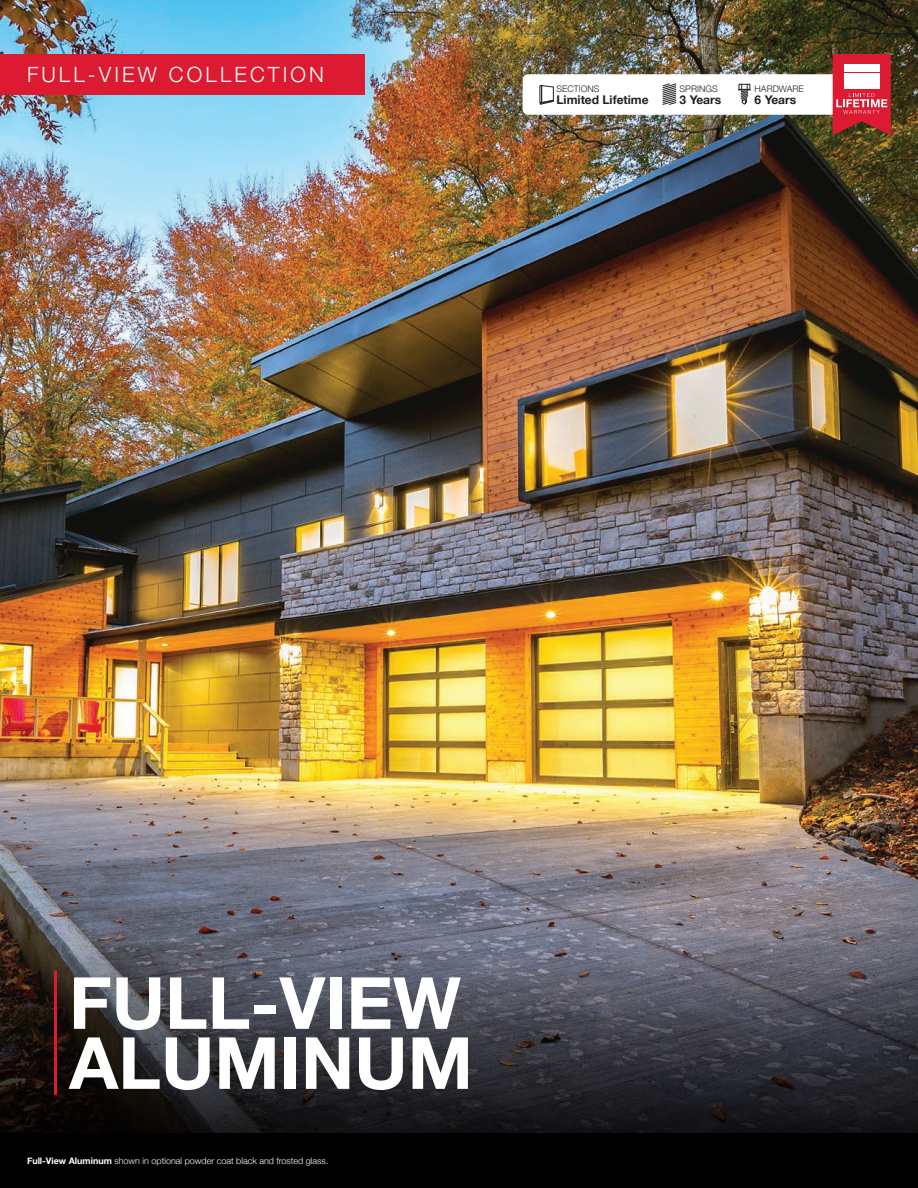
<style>
.page{position:relative;width:918px;height:1188px;background:#fff}
.page>*{position:absolute;margin:0;border:0;box-sizing:border-box;transform-origin:0 0}
.t1{font:700 72px/60px "Helvetica Neue";color:#fff}
.t2{font:300 21px "Helvetica Neue";letter-spacing:.15em;color:#fff}
.t3{font:700 12px "Helvetica Neue";color:#231f20}
.t4{font:300 9px "Helvetica Neue";color:#fff}
.t5{font:300 9px "Helvetica Neue";color:#231f20}
.s1{font-weight:700}
</style>
<div class="page">
<img style="left:0;top:0;width:918px;height:932px">
<svg style="left:0;top:932px;width:918px;height:201px;background:#3d3d44"></svg>
<hr style="left:54px;top:971px;width:3px;height:124px;background:#dc1a32">
<div style="left:0;top:1133px;width:918px;height:55px;background:#000001"></div>
<div style="left:0;top:54px;width:364px;height:40px;background:#dc1a32"></div>
<img style="left:523px;top:54px;width:368px;height:81px">
<div style="left:868px;top:82px;width:12px;height:7px;background:#fff"></div>
<div style="left:856px;top:73px;width:11px;height:8px;background:#fff"></div>
<div style="left:868px;top:73px;width:12px;height:8px;background:#fff"></div>
<div style="left:856px;top:82px;width:11px;height:7px;background:#fff"></div>
<div style="left:844px;top:82px;width:11px;height:7px;background:#fff"></div>
<div style="left:844px;top:73px;width:11px;height:8px;background:#fff"></div>
<div style="left:844px;top:65px;width:11px;height:7px;background:#fff"></div>
<div style="left:856px;top:65px;width:11px;height:7px;background:#fff"></div>
<div style="left:868px;top:65px;width:12px;height:7px;background:#fff"></div>
<p class="t2" style="left:27px;top:57px;width:299px">FULL-VIEW COLLECTION</p>
<p class="t5" style="left:557px;top:81px;width:45px">SECTIONS</p>
<p class="t3" style="left:557px;top:90px;width:94px">Limited Lifetime</p>
<p class="t5" style="left:680px;top:81px;width:40px">SPRINGS</p>
<p class="t3" style="left:680px;top:90px;width:43px">3 Years</p>
<p class="t5" style="left:755px;top:81px;width:51px">HARDWARE</p>
<p class="t3" style="left:755px;top:90px;width:43px">6 Years</p>
<p class="t1" style="left:69px;top:975px;width:405px">FULL-VIEW<br>ALUMINUM</p>
<p class="t4" style="left:27px;top:1153px;width:303px"><span class="s1">Full-View Aluminum</span> shown in optional powder coat black and frosted glass.</p>
</div>
